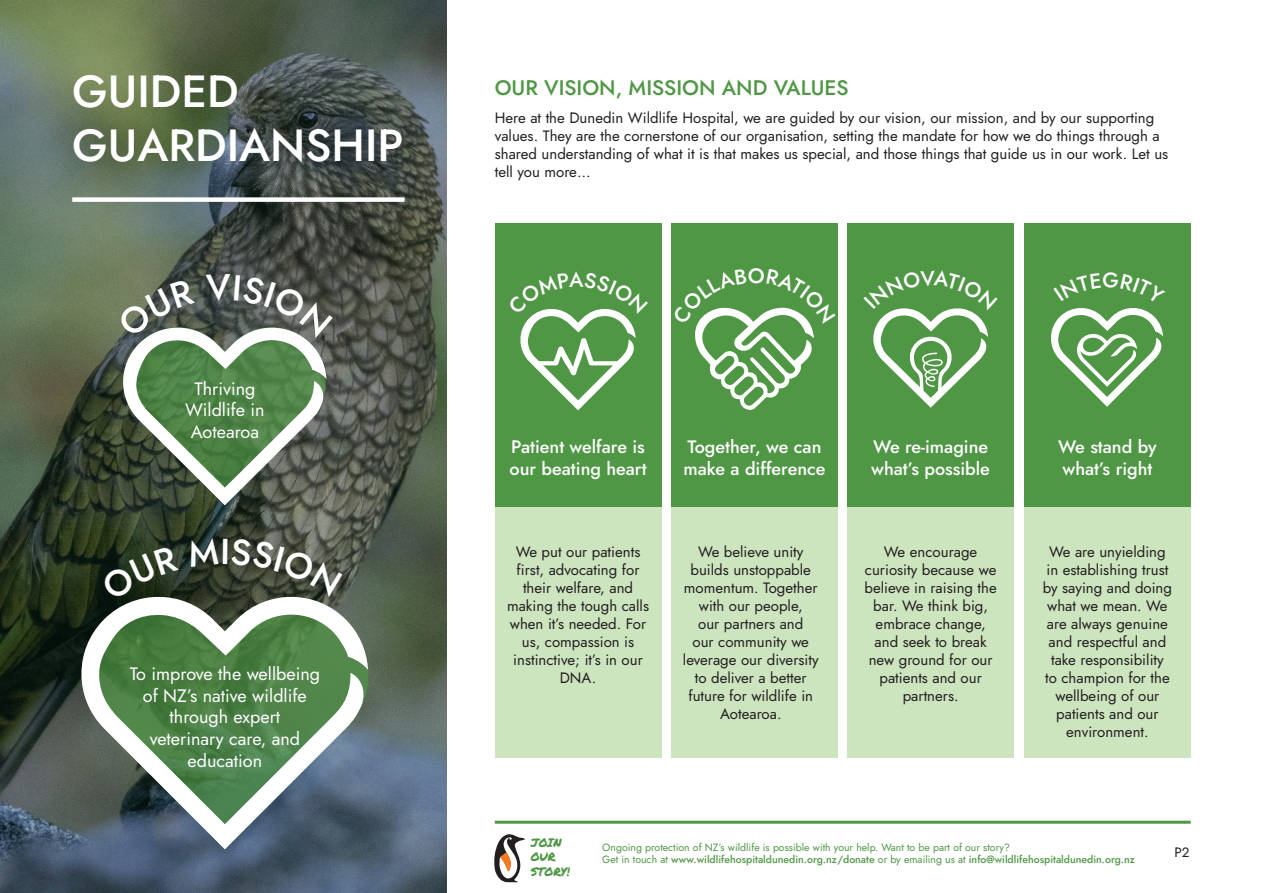
<style>
.page{position:relative;width:1263px;height:893px;background:#fff}
.page>*{position:absolute;margin:0;border:0;box-sizing:border-box;transform-origin:0 0}
.t1{font:500 45px/54px "Jost";color:#fff}
.t2{font:500 21px "Jost";color:#4f9745}
.t3{font:18px/21.6px "Jost";color:#fff;text-align:center}
.t4{font:500 18px/21.6px "Jost";color:#fff}
.t5{font:15px/18px "Jost";color:#231f20;text-align:center}
.body_normal{font:13.5px "Jost";color:#231f20}
.t6{font:12px "Permanent Marker";color:#4f9745}
.t7{font:500 10.5px "Jost";color:#4f9745}
.t8{font:10.5px "Jost";color:#4f9745}
.s1{font-weight:400}
</style>
<div class="page">
<svg style="left:0;top:0;width:447px;height:893px;background:#4f5c50"></svg>
<div style="left:1024px;top:507px;width:167px;height:251px;background:#cde5bf"></div>
<div style="left:495px;top:507px;width:166px;height:251px;background:#cde5bf"></div>
<div style="left:671px;top:507px;width:167px;height:251px;background:#cde5bf"></div>
<div style="left:848px;top:507px;width:166px;height:251px;background:#cde5bf"></div>
<div style="left:1024px;top:223px;width:167px;height:284px;background:#4f9745"></div>
<div style="left:72px;top:197px;width:332px;height:5px;background:#fff"></div>
<div style="left:495px;top:223px;width:166px;height:284px;background:#4f9745"></div>
<div style="left:671px;top:223px;width:167px;height:284px;background:#4f9745"></div>
<div style="left:848px;top:223px;width:166px;height:284px;background:#4f9745"></div>
<svg style="left:74px;top:589px;width:294px;height:260px"></svg>
<svg style="left:494px;top:834px;width:31px;height:48px"></svg>
<hr style="left:495px;top:821px;width:696px;height:3px;background:#4f9745">
<svg style="left:1051px;top:308px;width:113px;height:99px"></svg>
<svg style="left:520px;top:309px;width:116px;height:101px"></svg>
<svg style="left:695px;top:307px;width:119px;height:103px"></svg>
<svg style="left:873px;top:308px;width:115px;height:100px"></svg>
<svg style="left:116px;top:274px;width:217px;height:231px;background:#697e64"></svg>
<svg style="left:100px;top:545px;width:79px;height:55px;background:#233220"></svg>
<svg style="left:188px;top:537px;width:155px;height:60px;background:#3e4538"></svg>
<p class="t1" style="left:72px;top:64px;width:333px">GUIDED<br>GUARDIANSHIP</p>
<p class="t3" style="left:185px;top:378px;width:81px">Thriving<br>Wildlife in<br>Aotearoa</p>
<p class="t3" style="left:130px;top:663px;width:192px">To improve the wellbeing of NZ’s native wildlife through expert<br>veterinary care, and education</p>
<p class="t2" style="left:495px;top:73px;width:355px">OUR VISION, MISSION AND VALUES</p>
<p class="t5" style="left:495px;top:108px;width:675px;text-align:left">Here at the Dunedin Wildlife Hospital, we are guided by our vision, our mission, and by our supporting values. They are the cornerstone of our organisation, setting the mandate for how we do things through a shared understanding of what it is that makes us special, and those things that guide us in our work. Let us tell you more…</p>
<p class="t4" style="left:510px;top:436px;width:138px">Patient welfare is our beating heart</p>
<p class="t4" style="left:871px;top:436px;width:120px">We re-imagine what’s possible</p>
<p class="t4" style="left:683px;top:436px;width:144px">Together, we can make a difference</p>
<p class="t4" style="left:1058px;top:436px;width:100px">We stand by what’s right</p>
<p class="t5" style="left:507px;top:542px;width:143px">We put our patients first, advocating for their welfare, and making the tough calls when it’s needed. For us, compassion is instinctive; it’s in our<br>DNA.</p>
<p class="t5" style="left:864px;top:542px;width:134px">We encourage curiosity because we believe in raising the bar. We think big, embrace change, and seek to break new ground for our patients and our partners.</p>
<p class="t5" style="left:1043px;top:542px;width:131px">We are unyielding in establishing trust by saying and doing what we mean. We are always genuine and respectful and take responsibility<br>to champion for the wellbeing of our patients and our environment.</p>
<p class="t5" style="left:683px;top:542px;width:137px">We believe unity builds unstoppable momentum. Together with our people,<br>our partners and<br>our community we leverage our diversity to deliver a better future for wildlife in<br>Aotearoa.</p>
<p class="t6" style="left:531px;top:833px;width:32px">JOIN</p>
<p class="t6" style="left:531px;top:848px;width:26px">OUR</p>
<p class="t6" style="left:531px;top:862px;width:41px">STORY!</p>
<p class="t8" style="left:602px;top:840px;width:409px">Ongoing protection of NZ’s wildlife is possible with your help. Want to be part of our story?</p>
<p class="t7" style="left:602px;top:852px;width:534px"><span class="s1">Get in touch at</span> www.wildlifehospitaldunedin.org.nz/donate <span class="s1">or by emailing us at</span> info@wildlifehospitaldunedin.org.nz</p>
<p class="body_normal" style="left:1174px;top:843px;width:17px">P2</p>
</div>
